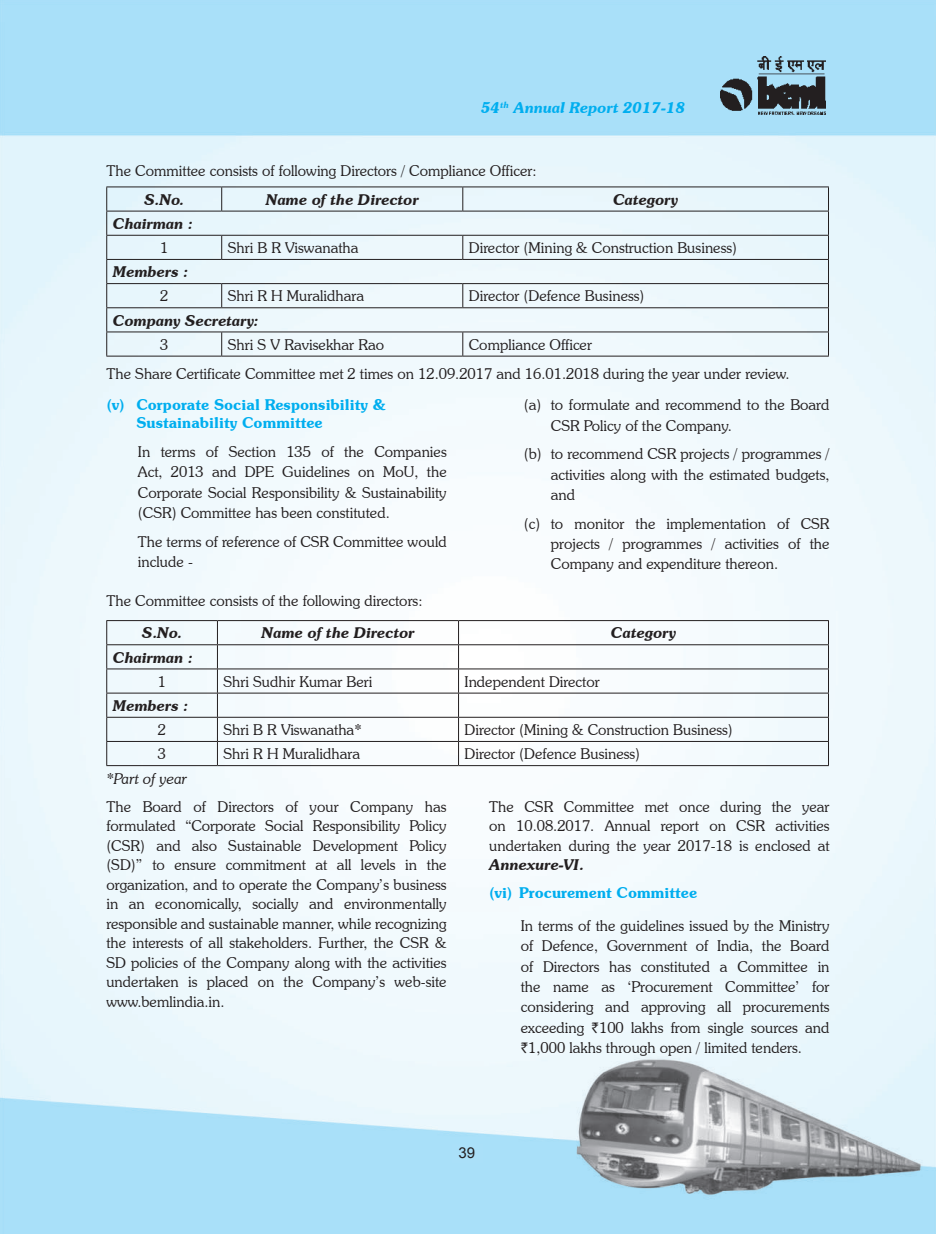
<style>
.page{position:relative;width:936px;height:1234px;background:#fff}
.page>*{position:absolute;margin:0;border:0;box-sizing:border-box;transform-origin:0 0}
.t1{font:300 15px/20.2px "Souvenir IT Cby BT";color:#231f20;text-align:justify}
.t2{font:italic 600 15px "Souvenir IT Cby BT";color:#231f20}
.t3{font:600 15px/18px "Souvenir IT Cby BT";color:#00aeef}
.t4{font:italic 600 15px "Souvenir IT Cby BT";color:#00aeef}
.t5{font:italic 300 15px "Souvenir IT Cby BT";color:#231f20}
.t6{font:15px "Arial";color:#231f20}
.s1{font-family:"Rupee";font-weight:400}
</style>
<div class="page">
<img style="left:0;top:0;width:935px;height:1233px">
<div style="left:452px;top:1143px;width:30px;height:18px;background:#aae0f9"></div>
<img style="left:720px;top:56px;width:105px;height:58px">
<hr style="left:106px;top:186px;width:116px;height:1px;background:#231f20">
<hr style="left:222px;top:186px;width:241px;height:1px;background:#231f20">
<svg style="left:221px;top:187px;width:1px;height:24px"></svg>
<hr style="left:463px;top:186px;width:365px;height:1px;background:#231f20">
<svg style="left:462px;top:187px;width:1px;height:24px"></svg>
<hr style="left:106px;top:211px;width:116px;height:1px;background:#231f20">
<hr style="left:222px;top:211px;width:241px;height:1px;background:#231f20">
<hr style="left:463px;top:211px;width:365px;height:1px;background:#231f20">
<hr style="left:106px;top:235px;width:116px;height:1px;background:#231f20">
<hr style="left:222px;top:235px;width:241px;height:1px;background:#231f20">
<svg style="left:221px;top:235px;width:1px;height:24px"></svg>
<hr style="left:463px;top:235px;width:365px;height:1px;background:#231f20">
<svg style="left:462px;top:235px;width:1px;height:24px"></svg>
<hr style="left:106px;top:259px;width:116px;height:1px;background:#231f20">
<hr style="left:222px;top:259px;width:241px;height:1px;background:#231f20">
<hr style="left:463px;top:259px;width:365px;height:1px;background:#231f20">
<hr style="left:106px;top:283px;width:116px;height:1px;background:#231f20">
<hr style="left:222px;top:283px;width:241px;height:1px;background:#231f20">
<svg style="left:221px;top:284px;width:1px;height:23px"></svg>
<hr style="left:463px;top:283px;width:365px;height:1px;background:#231f20">
<svg style="left:462px;top:284px;width:1px;height:23px"></svg>
<hr style="left:106px;top:307px;width:116px;height:1px;background:#231f20">
<hr style="left:222px;top:307px;width:241px;height:1px;background:#231f20">
<hr style="left:463px;top:307px;width:365px;height:1px;background:#231f20">
<hr style="left:106px;top:331px;width:116px;height:1px;background:#231f20">
<svg style="left:106px;top:187px;width:1px;height:168px"></svg>
<hr style="left:222px;top:331px;width:241px;height:1px;background:#231f20">
<svg style="left:221px;top:332px;width:1px;height:23px"></svg>
<hr style="left:463px;top:331px;width:365px;height:1px;background:#231f20">
<svg style="left:462px;top:332px;width:1px;height:23px"></svg>
<svg style="left:828px;top:187px;width:1px;height:168px"></svg>
<hr style="left:106px;top:355px;width:116px;height:1px;background:#231f20">
<hr style="left:222px;top:355px;width:241px;height:1px;background:#231f20">
<hr style="left:463px;top:355px;width:365px;height:1px;background:#231f20">
<hr style="left:106px;top:620px;width:111px;height:1px;background:#231f20">
<hr style="left:217px;top:620px;width:241px;height:1px;background:#231f20">
<hr style="left:458px;top:620px;width:370px;height:1px;background:#231f20">
<hr style="left:106px;top:644px;width:111px;height:1px;background:#231f20">
<hr style="left:217px;top:644px;width:241px;height:1px;background:#231f20">
<hr style="left:458px;top:644px;width:370px;height:1px;background:#231f20">
<hr style="left:106px;top:668px;width:111px;height:1px;background:#231f20">
<hr style="left:217px;top:668px;width:241px;height:1px;background:#231f20">
<hr style="left:458px;top:668px;width:370px;height:1px;background:#231f20">
<hr style="left:106px;top:692px;width:111px;height:1px;background:#231f20">
<hr style="left:217px;top:692px;width:241px;height:1px;background:#231f20">
<hr style="left:458px;top:692px;width:370px;height:1px;background:#231f20">
<hr style="left:106px;top:716px;width:111px;height:1px;background:#231f20">
<hr style="left:217px;top:716px;width:241px;height:1px;background:#231f20">
<hr style="left:458px;top:716px;width:370px;height:1px;background:#231f20">
<hr style="left:106px;top:741px;width:111px;height:1px;background:#231f20">
<svg style="left:106px;top:621px;width:1px;height:144px"></svg>
<hr style="left:217px;top:741px;width:241px;height:1px;background:#231f20">
<svg style="left:217px;top:621px;width:1px;height:144px"></svg>
<hr style="left:458px;top:741px;width:370px;height:1px;background:#231f20">
<svg style="left:458px;top:621px;width:1px;height:144px"></svg>
<svg style="left:828px;top:621px;width:1px;height:144px"></svg>
<hr style="left:106px;top:765px;width:111px;height:1px;background:#231f20">
<hr style="left:217px;top:765px;width:241px;height:1px;background:#231f20">
<hr style="left:458px;top:765px;width:370px;height:1px;background:#231f20">
<p class="t4" style="left:481px;top:98px;width:205px">54<sup>th</sup> Annual Report 2017-18</p>
<p class="t1" style="left:106px;top:161px;width:431px">The Committee consists of following Directors / Compliance Officer:</p>
<p class="t2" style="left:144px;top:190px;width:41px">S.No.</p>
<p class="t2" style="left:266px;top:190px;width:155px">Name of the Director</p>
<p class="t2" style="left:613px;top:190px;width:67px">Category</p>
<p class="t2" style="left:113px;top:214px;width:82px">Chairman :</p>
<p class="t1" style="left:160px;top:237px;width:10px">1</p>
<p class="t1" style="left:228px;top:237px;width:132px">Shri B R Viswanatha</p>
<p class="t1" style="left:469px;top:237px;width:270px">Director (Mining &amp; Construction Business)</p>
<p class="t2" style="left:113px;top:262px;width:77px">Members :</p>
<p class="t1" style="left:160px;top:286px;width:10px">2</p>
<p class="t1" style="left:228px;top:286px;width:138px">Shri R H Muralidhara</p>
<p class="t1" style="left:469px;top:286px;width:177px">Director (Defence Business)</p>
<p class="t2" style="left:113px;top:310px;width:147px">Company Secretary:</p>
<p class="t1" style="left:160px;top:334px;width:10px">3</p>
<p class="t1" style="left:228px;top:334px;width:158px">Shri S V Ravisekhar Rao</p>
<p class="t1" style="left:106px;top:330px;width:684px;line-height:28.8px;text-indent:362px">Compliance Officer<br>The Share Certificate Committee met 2 times on 12.09.2017 and 16.01.2018 during the year under review.</p>
<p class="t3" style="left:136px;top:395px;width:251px;text-indent:-30px">(v) Corporate Social Responsibility &amp;<br>Sustainability Committee</p>
<p class="t1" style="left:138px;top:441px;width:310px">In terms of Section 135 of the Companies Act, 2013 and DPE Guidelines on MoU, the Corporate Social Responsibility &amp; Sustainability (CSR) Committee has been constituted.</p>
<p class="t1" style="left:138px;top:531px;width:310px">The terms of reference of CSR Committee would include -</p>
<p class="t1" style="left:551px;top:394px;width:280px;text-indent:-27px">(a) to formulate and recommend to the Board<br>CSR Policy of the Company.</p>
<p class="t1" style="left:551px;top:443px;width:280px;text-indent:-27px">(b) to recommend CSR projects / programmes / activities along with the estimated budgets, and</p>
<p class="t1" style="left:551px;top:513px;width:280px;text-indent:-27px">(c) to monitor the implementation of CSR projects / programmes / activities of the Company and expenditure thereon.</p>
<p class="t1" style="left:106px;top:590px;width:317px">The Committee consists of the following directors:</p>
<p class="t2" style="left:142px;top:623px;width:41px">S.No.</p>
<p class="t2" style="left:261px;top:623px;width:155px">Name of the Director</p>
<p class="t2" style="left:611px;top:623px;width:67px">Category</p>
<p class="t2" style="left:113px;top:647px;width:82px">Chairman :</p>
<p class="t1" style="left:158px;top:671px;width:10px">1</p>
<p class="t1" style="left:223px;top:671px;width:150px">Shri Sudhir Kumar Beri</p>
<p class="t1" style="left:464px;top:671px;width:137px">Independent Director</p>
<p class="t2" style="left:113px;top:695px;width:77px">Members :</p>
<p class="t1" style="left:158px;top:719px;width:10px">2</p>
<p class="t1" style="left:223px;top:719px;width:140px">Shri B R Viswanatha*</p>
<p class="t1" style="left:464px;top:719px;width:270px">Director (Mining &amp; Construction Business)</p>
<p class="t1" style="left:158px;top:743px;width:10px">3</p>
<p class="t1" style="left:223px;top:743px;width:138px">Shri R H Muralidhara</p>
<p class="t1" style="left:464px;top:743px;width:177px">Director (Defence Business)</p>
<p class="t5" style="left:106px;top:769px;width:82px">*Part of year</p>
<p class="t1" style="left:106px;top:796px;width:342px;line-height:19.5px">The Board of Directors of your Company has formulated “Corporate Social Responsibility Policy (CSR) and also Sustainable Development Policy (SD)” to ensure commitment at all levels in the organization, and to operate the Company’s business in an economically, socially and environmentally responsible and sustainable manner, while recognizing the interests of all stakeholders. Further, the CSR &amp; SD policies of the Company along with the activities undertaken is placed on the Company’s web-site www.bemlindia.in.</p>
<p class="t1" style="left:489px;top:796px;width:342px;line-height:19.5px">The CSR Committee met once during the year on 10.08.2017. Annual report on CSR activities undertaken during the year 2017-18 is enclosed at</p>
<p class="t2" style="left:489px;top:855px;width:96px">Annexure-VI.</p>
<p class="t3" style="left:489px;top:883px;width:209px">(vi) Procurement Committee</p>
<p class="t1" style="left:520px;top:915px;width:310px">In terms of the guidelines issued by the Ministry of Defence, Government of India, the Board of Directors has constituted a Committee in the name as ‘Procurement Committee’ for considering and approving all procurements exceeding <span class="s1">`</span>100 lakhs from single sources and <span class="s1">`</span>1,000 lakhs through open / limited tenders.</p>
<p class="t6" style="left:458px;top:1142px;width:18px">39</p>
</div>
